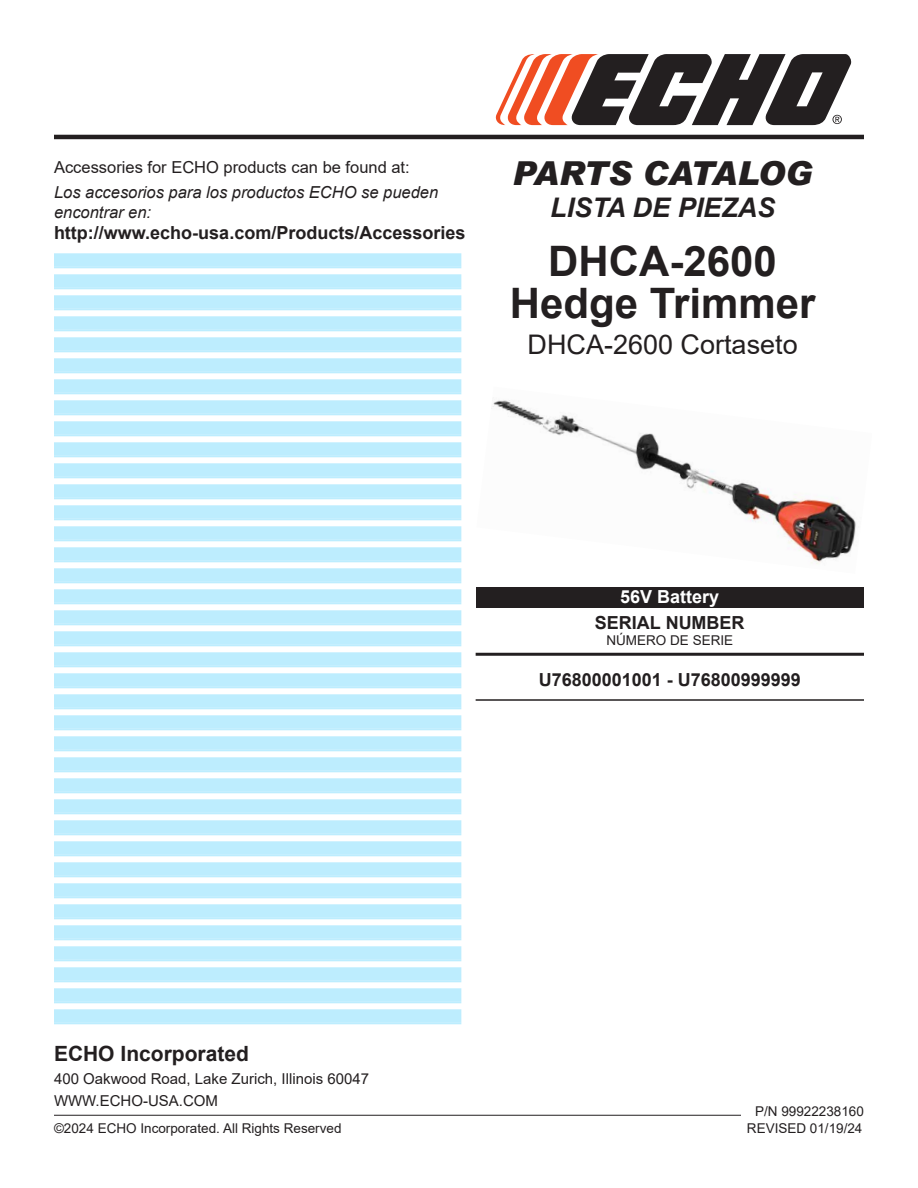
<style>
.page{position:relative;width:918px;height:1188px;background:#fff}
.page>*{position:absolute;margin:0;border:0;box-sizing:border-box;transform-origin:0 0}
.t1{font:700 42px/42px "Arial";color:#231f20;text-align:center}
.t2{font:italic 900 33px "Arial";letter-spacing:-.015em;color:#231f20}
.t3{font:27px "Arial";color:#231f20}
.t4{font:italic 700 27px "Arial";color:#231f20}
.t5{font:700 21px "Arial";color:#231f20}
.t6{font:700 18px "Arial";color:#231f20}
.t7{font:700 18px "Arial";color:#fff}
.t8{font:italic 16.5px/19.8px "Arial";color:#231f20}
.t9{font:16.5px "Arial";color:#231f20}
.t10{font:15px/22.5px "Arial";color:#231f20}
.t11{font:13.5px "Arial";color:#231f20}
</style>
<div class="page">
<img style="left:491px;top:400px;width:365px;height:164px">
<svg style="left:495px;top:54px;width:357px;height:71px"></svg>
<hr style="left:54px;top:135px;width:810px;height:4px;background:#231f20">
<hr style="left:54px;top:1115px;width:687px;height:1px;background:#231f20">
<hr style="left:476px;top:653px;width:388px;height:3px;background:#231f20">
<hr style="left:476px;top:699px;width:388px;height:2px;background:#231f20">
<div style="left:476px;top:587px;width:388px;height:20px;background:#231f20"></div>
<div style="left:54px;top:253px;width:407px;height:14px;background:#bdedfe"></div>
<hr style="left:54px;top:267px;width:407px;height:1px;background:#bdedfe">
<div style="left:54px;top:274px;width:407px;height:14px;background:#bdedfe"></div>
<hr style="left:54px;top:288px;width:407px;height:1px;background:#bdedfe">
<div style="left:54px;top:295px;width:407px;height:14px;background:#bdedfe"></div>
<hr style="left:54px;top:309px;width:407px;height:1px;background:#bdedfe">
<div style="left:54px;top:316px;width:407px;height:14px;background:#bdedfe"></div>
<hr style="left:54px;top:330px;width:407px;height:1px;background:#bdedfe">
<div style="left:54px;top:337px;width:407px;height:14px;background:#bdedfe"></div>
<hr style="left:54px;top:351px;width:407px;height:1px;background:#bdedfe">
<div style="left:54px;top:358px;width:407px;height:14px;background:#bdedfe"></div>
<hr style="left:54px;top:372px;width:407px;height:1px;background:#bdedfe">
<div style="left:54px;top:379px;width:407px;height:14px;background:#bdedfe"></div>
<hr style="left:54px;top:393px;width:407px;height:1px;background:#bdedfe">
<div style="left:54px;top:400px;width:407px;height:14px;background:#bdedfe"></div>
<hr style="left:54px;top:414px;width:407px;height:1px;background:#bdedfe">
<div style="left:54px;top:421px;width:407px;height:14px;background:#bdedfe"></div>
<hr style="left:54px;top:435px;width:407px;height:1px;background:#bdedfe">
<div style="left:54px;top:442px;width:407px;height:14px;background:#bdedfe"></div>
<hr style="left:54px;top:456px;width:407px;height:1px;background:#bdedfe">
<div style="left:54px;top:463px;width:407px;height:14px;background:#bdedfe"></div>
<hr style="left:54px;top:477px;width:407px;height:1px;background:#bdedfe">
<div style="left:54px;top:484px;width:407px;height:14px;background:#bdedfe"></div>
<hr style="left:54px;top:498px;width:407px;height:1px;background:#bdedfe">
<div style="left:54px;top:505px;width:407px;height:14px;background:#bdedfe"></div>
<hr style="left:54px;top:519px;width:407px;height:1px;background:#bdedfe">
<div style="left:54px;top:526px;width:407px;height:14px;background:#bdedfe"></div>
<hr style="left:54px;top:540px;width:407px;height:1px;background:#bdedfe">
<div style="left:54px;top:547px;width:407px;height:14px;background:#bdedfe"></div>
<hr style="left:54px;top:561px;width:407px;height:1px;background:#bdedfe">
<div style="left:54px;top:568px;width:407px;height:14px;background:#bdedfe"></div>
<hr style="left:54px;top:582px;width:407px;height:1px;background:#bdedfe">
<div style="left:54px;top:589px;width:407px;height:14px;background:#bdedfe"></div>
<hr style="left:54px;top:603px;width:407px;height:1px;background:#bdedfe">
<div style="left:54px;top:610px;width:407px;height:14px;background:#bdedfe"></div>
<hr style="left:54px;top:624px;width:407px;height:1px;background:#bdedfe">
<div style="left:54px;top:631px;width:407px;height:14px;background:#bdedfe"></div>
<hr style="left:54px;top:645px;width:407px;height:1px;background:#bdedfe">
<div style="left:54px;top:652px;width:407px;height:14px;background:#bdedfe"></div>
<hr style="left:54px;top:666px;width:407px;height:1px;background:#bdedfe">
<div style="left:54px;top:673px;width:407px;height:14px;background:#bdedfe"></div>
<hr style="left:54px;top:687px;width:407px;height:1px;background:#bdedfe">
<div style="left:54px;top:694px;width:407px;height:14px;background:#bdedfe"></div>
<hr style="left:54px;top:708px;width:407px;height:1px;background:#bdedfe">
<div style="left:54px;top:715px;width:407px;height:14px;background:#bdedfe"></div>
<hr style="left:54px;top:729px;width:407px;height:1px;background:#bdedfe">
<div style="left:54px;top:736px;width:407px;height:14px;background:#bdedfe"></div>
<hr style="left:54px;top:750px;width:407px;height:1px;background:#bdedfe">
<div style="left:54px;top:757px;width:407px;height:14px;background:#bdedfe"></div>
<hr style="left:54px;top:771px;width:407px;height:1px;background:#bdedfe">
<div style="left:54px;top:778px;width:407px;height:14px;background:#bdedfe"></div>
<hr style="left:54px;top:792px;width:407px;height:1px;background:#bdedfe">
<div style="left:54px;top:799px;width:407px;height:14px;background:#bdedfe"></div>
<hr style="left:54px;top:813px;width:407px;height:1px;background:#bdedfe">
<div style="left:54px;top:820px;width:407px;height:14px;background:#bdedfe"></div>
<hr style="left:54px;top:834px;width:407px;height:1px;background:#bdedfe">
<div style="left:54px;top:841px;width:407px;height:14px;background:#bdedfe"></div>
<hr style="left:54px;top:855px;width:407px;height:1px;background:#bdedfe">
<div style="left:54px;top:862px;width:407px;height:14px;background:#bdedfe"></div>
<hr style="left:54px;top:876px;width:407px;height:1px;background:#bdedfe">
<div style="left:54px;top:883px;width:407px;height:14px;background:#bdedfe"></div>
<hr style="left:54px;top:897px;width:407px;height:1px;background:#bdedfe">
<div style="left:54px;top:904px;width:407px;height:14px;background:#bdedfe"></div>
<hr style="left:54px;top:918px;width:407px;height:1px;background:#bdedfe">
<div style="left:54px;top:925px;width:407px;height:14px;background:#bdedfe"></div>
<hr style="left:54px;top:939px;width:407px;height:1px;background:#bdedfe">
<div style="left:54px;top:946px;width:407px;height:14px;background:#bdedfe"></div>
<hr style="left:54px;top:960px;width:407px;height:1px;background:#bdedfe">
<div style="left:54px;top:967px;width:407px;height:14px;background:#bdedfe"></div>
<hr style="left:54px;top:981px;width:407px;height:1px;background:#bdedfe">
<div style="left:54px;top:988px;width:407px;height:14px;background:#bdedfe"></div>
<hr style="left:54px;top:1002px;width:407px;height:1px;background:#bdedfe">
<div style="left:54px;top:1009px;width:407px;height:14px;background:#bdedfe"></div>
<hr style="left:54px;top:1023px;width:407px;height:1px;background:#bdedfe">
<p class="t9" style="left:54px;top:156px;width:357px">Accessories for ECHO products can be found at:</p>
<p class="t8" style="left:54px;top:182px;width:386px">Los accesorios para los productos ECHO se pueden encontrar en:</p>
<h3 class="t6" style="left:54px;top:220px;width:413px">http://www.echo-usa.com/Products/Accessories</h3>
<h2 class="t2" style="left:513px;top:153px;width:302px">PARTS CATALOG</h2>
<h3 class="t4" style="left:550px;top:189px;width:227px">LISTA DE PIEZAS</h3>
<h1 class="t1" style="left:510px;top:240px;width:307px">DHCA-2600<br>Hedge Trimmer</h1>
<h3 class="t3" style="left:528px;top:325px;width:272px">DHCA-2600 Cortaseto</h3>
<h3 class="t7" style="left:620px;top:584px;width:101px">56V Battery</h3>
<h3 class="t6" style="left:595px;top:610px;width:151px">SERIAL NUMBER</h3>
<p class="t11" style="left:606px;top:631px;width:128px">NÚMERO DE SERIE</p>
<h3 class="t6" style="left:539px;top:667px;width:264px">U76800001001 - U76800999999</h3>
<h3 class="t5" style="left:54px;top:1039px;width:196px">ECHO Incorporated</h3>
<p class="t10" style="left:54px;top:1067px;width:317px">400 Oakwood Road, Lake Zurich, Illinois 60047<br>WWW.ECHO-USA.COM</p>
<p class="t11" style="left:755px;top:1102px;width:110px">P/N 99922238160</p>
<p class="t11" style="left:54px;top:1118px;width:289px">©2024 ECHO Incorporated. All Rights Reserved</p>
<p class="t11" style="left:747px;top:1118px;width:117px">REVISED 01/19/24</p>
</div>
